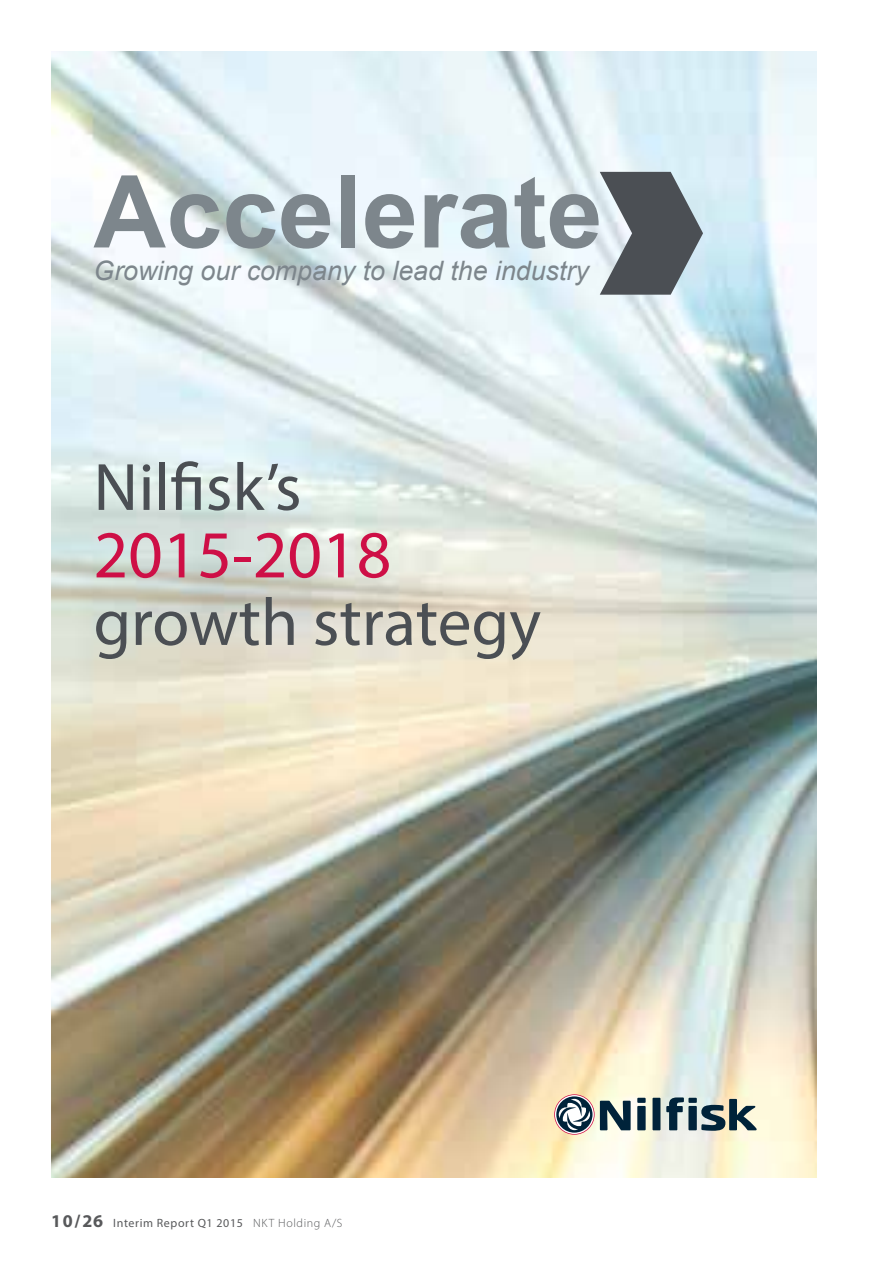
<style>
.page{position:relative;width:893px;height:1263px;background:#fff}
.page>*{position:absolute;margin:0;border:0;box-sizing:border-box;transform-origin:0 0}
.t1{font:700 100.65px "Arial";color:#7d868c}
.t2{font:67.5px "Myriad Pro";color:#4b4f54}
.t3{font:67.5px "Myriad Pro";color:#ce0f46}
.t4{font:italic 26.7px "Arial";color:#7d868c}
.t5{font:12px "Myriad Pro";letter-spacing:.05em;color:#58595b}
.s1{font-weight:700;font-size:18px}
.s2{font-weight:300}
</style>
<div class="page">
<img style="left:51px;top:51px;width:765px;height:1127px">
<svg style="left:600px;top:172px;width:103px;height:123px;background:#788086"></svg>
<div style="left:652px;top:1098px;width:8px;height:32px;background:#00233a"></div>
<div style="left:637px;top:1106px;width:9px;height:24px;background:#00233a"></div>
<div style="left:688px;top:1106px;width:9px;height:24px;background:#00233a"></div>
<div style="left:637px;top:1098px;width:9px;height:5px;background:#00233a"></div>
<div style="left:688px;top:1098px;width:9px;height:5px;background:#00233a"></div>
<svg style="left:666px;top:1097px;width:18px;height:33px"></svg>
<svg style="left:701px;top:1099px;width:56px;height:32px;background:#7c8a88"></svg>
<svg style="left:554px;top:1094px;width:77px;height:41px;background:#969c9b"></svg>
<h1 class="t1" style="left:94px;top:145px;width:510px">Accelerate</h1>
<h3 class="t4" style="left:94px;top:254px;width:497px">Growing our company to lead the industry</h3>
<h2 class="t2" style="left:94px;top:446px;width:209px">Nilfisk’s</h2>
<h2 class="t3" style="left:94px;top:513px;width:299px">2015-2018</h2>
<h2 class="t2" style="left:94px;top:581px;width:449px">growth strategy</h2>
<p class="t5" style="left:51px;top:1215px;width:293px"><span class="s1">10/26</span> Interim Report Q1 2015 <span class="s2">NKT Holding A/S</span></p>
</div>
